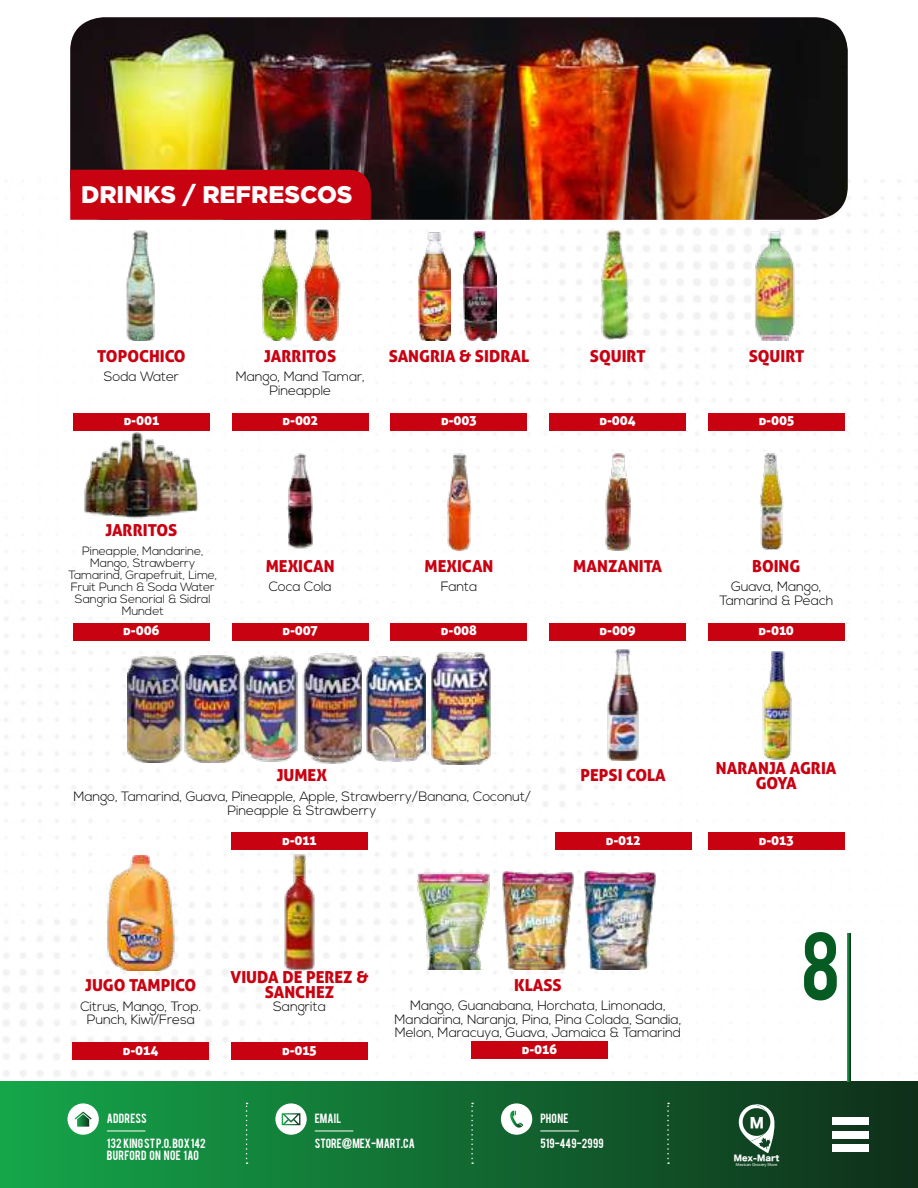
<style>
.page{position:relative;width:918px;height:1188px;background:#fff}
.page>*{position:absolute;margin:0;border:0;box-sizing:border-box;transform-origin:0 0}
.t1{font:75px "Bebas";color:#055b22}
.t2{font:900 24px "Gotham";color:#fff}
.t3{font:16.5px/15px "Aller Display";color:#c90212;text-align:center}
.t4{font:13.8px "Hira Kaku Std N W8";color:#fff}
.t5{font:300 13.5px/13.5px "Nexa";letter-spacing:-.01em;color:#000;text-align:center}
.t6{font:13.5px "Aller Display";letter-spacing:-.01em;color:#fff}
.t7{font:300 12px/12px "Nexa";letter-spacing:-.01em;color:#000;text-align:center}
.t8{font:10.5px/12.6px "Bebas";color:#fff}
.t9{font:10.5px "Bebas";letter-spacing:.02em;color:#fff}
.t10{font:8.1px "Hira Kaku Std N W8";color:#fff}
.t11{font:4.05px "Helvetica Neue";color:#fff}
</style>
<div class="page">
<img style="left:0;top:180px;width:918px;height:902px">
<img style="left:70px;top:17px;width:778px;height:203px">
<div style="left:70px;top:170px;width:301px;height:50px;background:#c90212"></div>
<div style="left:0;top:1082px;width:918px;height:106px;background:linear-gradient(to right,#15a64a,#11311b)"></div>
<div style="left:67px;top:1103px;width:32px;height:32px;background:#fff;border-radius:50%"></div>
<svg style="left:275px;top:1103px;width:32px;height:32px"></svg>
<svg style="left:246px;top:1103px;width:2px;height:61px"></svg>
<svg style="left:471px;top:1103px;width:2px;height:61px"></svg>
<svg style="left:667px;top:1103px;width:2px;height:61px"></svg>
<svg style="left:847px;top:933px;width:3px;height:149px"></svg>
<svg style="left:282px;top:1113px;width:18px;height:12px"></svg>
<svg style="left:75px;top:1112px;width:17px;height:15px"></svg>
<hr style="left:315px;top:1131px;width:38px;height:1px;background:#fff">
<hr style="left:107px;top:1131px;width:38px;height:1px;background:#fff">
<div style="left:501px;top:1103px;width:31px;height:32px;background:#fff;border-radius:50%"></div>
<svg style="left:510px;top:1111px;width:13px;height:17px"></svg>
<hr style="left:540px;top:1131px;width:39px;height:1px;background:#fff">
<div style="left:832px;top:1117px;width:36px;height:8px;background:#fff"></div>
<div style="left:832px;top:1131px;width:36px;height:7px;background:#fff"></div>
<div style="left:832px;top:1145px;width:36px;height:7px;background:#fff"></div>
<svg style="left:738px;top:1104px;width:38px;height:49px"></svg>
<img style="left:110px;top:230px;width:63px;height:111px">
<div style="left:73px;top:413px;width:137px;height:17px;background:#c90212"></div>
<img style="left:260px;top:228px;width:40px;height:113px">
<img style="left:304px;top:228px;width:38px;height:113px">
<div style="left:232px;top:413px;width:136px;height:17px;background:#c90212"></div>
<img style="left:418px;top:231px;width:33px;height:110px">
<img style="left:464px;top:231px;width:32px;height:110px">
<div style="left:391px;top:413px;width:136px;height:17px;background:#c90212"></div>
<img style="left:593px;top:230px;width:47px;height:111px">
<div style="left:550px;top:413px;width:136px;height:17px;background:#c90212"></div>
<img style="left:743px;top:230px;width:67px;height:111px">
<div style="left:708px;top:413px;width:137px;height:17px;background:#c90212"></div>
<img style="left:76px;top:430px;width:131px;height:94px">
<div style="left:73px;top:623px;width:137px;height:17px;background:#c90212"></div>
<img style="left:271px;top:453px;width:58px;height:98px">
<div style="left:232px;top:623px;width:136px;height:17px;background:#c90212"></div>
<img style="left:410px;top:453px;width:98px;height:98px">
<div style="left:391px;top:623px;width:136px;height:17px;background:#c90212"></div>
<img style="left:604px;top:453px;width:27px;height:98px">
<div style="left:550px;top:623px;width:136px;height:17px;background:#c90212"></div>
<img style="left:299px;top:652px;width:63px;height:113px">
<img style="left:127px;top:654px;width:172px;height:109px">
<img style="left:430px;top:652px;width:62px;height:113px">
<img style="left:367px;top:655px;width:59px;height:107px">
<img style="left:724px;top:453px;width:104px;height:98px">
<div style="left:708px;top:623px;width:136px;height:17px;background:#c90212"></div>
<img style="left:602px;top:649px;width:43px;height:111px">
<div style="left:555px;top:833px;width:136px;height:17px;background:#c90212"></div>
<div style="left:231px;top:833px;width:137px;height:17px;background:#c90212"></div>
<img style="left:760px;top:648px;width:32px;height:112px">
<div style="left:708px;top:833px;width:136px;height:17px;background:#c90212"></div>
<img style="left:83px;top:855px;width:115px;height:115px">
<div style="left:73px;top:1043px;width:136px;height:17px;background:#c90212"></div>
<img style="left:275px;top:853px;width:49px;height:117px">
<div style="left:231px;top:1043px;width:137px;height:17px;background:#c90212"></div>
<img style="left:414px;top:872px;width:245px;height:98px">
<div style="left:471px;top:1042px;width:137px;height:17px;background:#c90212"></div>
<h2 class="t2" style="left:81px;top:181px;width:273px">DRINKS / REFRESCOS</h2>
<p class="t3" style="left:97px;top:348px;width:90px">TOPOCHICO</p>
<p class="t5" style="left:104px;top:371px;width:77px">Soda Water</p>
<p class="t6" style="left:124px;top:412px;width:37px">d-001</p>
<p class="t3" style="left:264px;top:348px;width:74px">JARRITOS</p>
<p class="t5" style="left:236px;top:371px;width:131px">Mango, Mand Tamar,<br>Pineapple</p>
<p class="t6" style="left:283px;top:412px;width:37px">d-002</p>
<p class="t3" style="left:389px;top:348px;width:142px">SANGRIA &amp; SIDRAL</p>
<p class="t6" style="left:441px;top:412px;width:37px">d-003</p>
<p class="t3" style="left:105px;top:523px;width:74px">JARRITOS</p>
<p class="t7" style="left:68px;top:545px;width:150px">Pineapple, Mandarine,<br>Mango, Strawberry<br>Tamarind, Grapefruit, Lime,<br>Fruit Punch &amp; Soda Water<br>Sangria Senorial &amp; Sidral<br>Mundet</p>
<p class="t6" style="left:123px;top:622px;width:38px">d-006</p>
<p class="t3" style="left:266px;top:558px;width:70px">MEXICAN</p>
<p class="t5" style="left:269px;top:580px;width:65px">Coca Cola</p>
<p class="t6" style="left:282px;top:622px;width:37px">d-007</p>
<p class="t3" style="left:425px;top:558px;width:70px">MEXICAN</p>
<p class="t5" style="left:441px;top:580px;width:38px">Fanta</p>
<p class="t6" style="left:441px;top:622px;width:38px">d-008</p>
<p class="t3" style="left:590px;top:348px;width:57px">SQUIRT</p>
<p class="t6" style="left:599px;top:412px;width:38px">d-004</p>
<p class="t3" style="left:573px;top:558px;width:90px">MANZANITA</p>
<p class="t6" style="left:600px;top:622px;width:38px">d-009</p>
<p class="t3" style="left:749px;top:348px;width:57px">SQUIRT</p>
<p class="t6" style="left:759px;top:412px;width:37px">d-005</p>
<p class="t3" style="left:752px;top:558px;width:50px">BOING</p>
<p class="t5" style="left:719px;top:580px;width:115px">Guava, Mango,<br>Tamarind &amp; Peach</p>
<p class="t6" style="left:759px;top:622px;width:37px">d-010</p>
<p class="t3" style="left:277px;top:768px;width:52px">JUMEX</p>
<p class="t5" style="left:73px;top:790px;width:459px">Mango, Tamarind, Guava, Pineapple, Apple, Strawberry/Banana, Coconut/<br>Pineapple &amp; Strawberry</p>
<p class="t3" style="left:580px;top:768px;width:87px">PEPSI COLA</p>
<p class="t6" style="left:282px;top:832px;width:36px">d-011</p>
<p class="t6" style="left:606px;top:832px;width:36px">d-012</p>
<p class="t3" style="left:85px;top:978px;width:112px">JUGO TAMPICO</p>
<p class="t5" style="left:80px;top:1000px;width:122px">Citrus, Mango, Trop.<br>Punch, Kiwi/Fresa</p>
<p class="t6" style="left:123px;top:1041px;width:37px">d-014</p>
<p class="t9" style="left:107px;top:1110px;width:41px">ADDRESS</p>
<p class="t8" style="left:107px;top:1136px;width:100px">132 KING ST P.O. BOX 142<br>BURFORD ON N0E 1A0</p>
<p class="t3" style="left:231px;top:970px;width:139px">VIUDA DE PEREZ &amp;<br>SANCHEZ</p>
<p class="t5" style="left:273px;top:1000px;width:54px">Sangrita</p>
<p class="t6" style="left:282px;top:1041px;width:36px">d-015</p>
<p class="t3" style="left:514px;top:977px;width:49px">KLASS</p>
<p class="t5" style="left:395px;top:999px;width:288px">Mango, Guanabana, Horchata, Limonada,<br>Mandarina, Naranja, Pina, Pina Colada, Sandia,<br>Melon, Maracuya, Guava, Jamaica &amp; Tamarind</p>
<p class="t6" style="left:522px;top:1041px;width:37px">d-016</p>
<p class="t8" style="left:315px;top:1111px;width:28px">EMAIL</p>
<p class="t8" style="left:315px;top:1136px;width:101px">STORE@MEX-MART.CA</p>
<p class="t8" style="left:540px;top:1111px;width:30px">PHONE</p>
<p class="t8" style="left:540px;top:1136px;width:65px">519-449-2999</p>
<p class="t3" style="left:716px;top:760px;width:122px">NARANJA AGRIA<br>GOYA</p>
<p class="t6" style="left:759px;top:832px;width:36px">d-013</p>
<h1 class="t1" style="left:801px;top:912px;width:41px">8</h1>
<p class="t4" style="left:750px;top:1115px;width:16px">M</p>
<p class="t10" style="left:734px;top:1153px;width:47px">Mex-Mart</p>
<p class="t11" style="left:736px;top:1162px;width:43px">Mexican Grocery Store</p>
</div>
